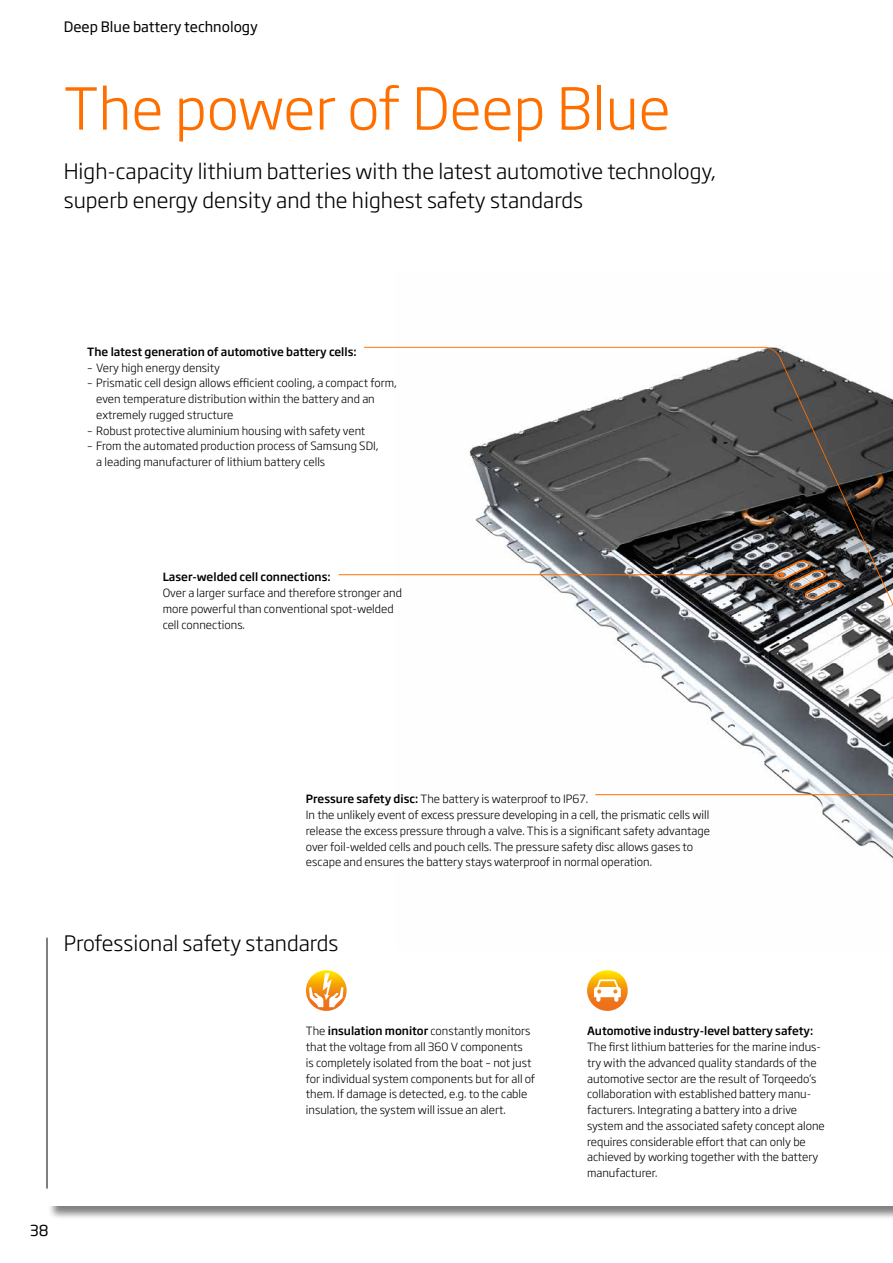
<style>
.page{position:relative;width:893px;height:1263px;background:#fff}
.page>*{position:absolute;margin:0;border:0;box-sizing:border-box;transform-origin:0 0}
.t1{font:300 57px "Soho Gothic Std";color:#ff6f00}
.t2{font:300 21px/28.5px "Soho Gothic Std";color:#000}
.t3{font:15px "Soho Gothic Std";color:#000}
.t4{font:14.25px "Soho Gothic Std";color:#000}
.t5{font:300 11.25px/15.8px "Soho Gothic Std";color:#000}
.t6{font:500 11.25px "Soho Gothic Std";color:#000}
.s1{font-weight:500}
</style>
<div class="page">
<div style="left:47px;top:970px;width:846px;height:250px;background:#000;opacity:.5"></div>
<div style="left:47px;top:969px;width:846px;height:236px;background:#fff"></div>
<img style="left:395px;top:346px;width:498px;height:513px">
<svg style="left:363px;top:347px;width:530px;height:266px"></svg>
<hr style="left:595px;top:794px;width:298px;height:1px;background:#ff6f00">
<svg style="left:770px;top:560px;width:75px;height:42px;background:#6c5c51"></svg>
<hr style="left:338px;top:574px;width:446px;height:1px;background:#ff6f00">
<svg style="left:587px;top:970px;width:41px;height:41px"></svg>
<svg style="left:306px;top:970px;width:41px;height:41px"></svg>
<svg style="left:309px;top:973px;width:34px;height:34px"></svg>
<hr style="left:47px;top:938px;width:1px;height:250px;background:#000">
<p class="t4" style="left:64px;top:18px;width:196px">Deep Blue battery technology</p>
<h1 class="t1" style="left:64px;top:73px;width:608px">The power of Deep Blue</h1>
<h2 class="t2" style="left:64px;top:158px;width:653px">High-capacity lithium batteries with the latest automotive technology, superb energy density and the highest safety standards</h2>
<p class="t6" style="left:87px;top:344px;width:271px">The latest generation of automotive battery cells:</p>
<p class="t5" style="left:87px;top:360px;width:134px">– Very high energy density</p>
<p class="t5" style="left:96px;top:375px;width:302px;text-indent:-9px">– Prismatic cell design allows efficient cooling, a compact form, even temperature distribution within the battery and an extremely rugged structure</p>
<p class="t5" style="left:87px;top:423px;width:280px">– Robust protective aluminium housing with safety vent</p>
<p class="t5" style="left:96px;top:438px;width:284px;text-indent:-9px">– From the automated production process of Samsung SDI, a leading manufacturer of lithium battery cells</p>
<p class="t6" style="left:163px;top:570px;width:169px">Laser-welded cell connections:</p>
<p class="t5" style="left:163px;top:585px;width:241px">Over a larger surface and therefore stronger and more powerful than conventional spot-welded cell connections.</p>
<p class="t5" style="left:306px;top:791px;width:405px"><span class="s1">Pressure safety disc:</span> The battery is waterproof to IP67.<br>In the unlikely event of excess pressure developing in a cell, the prismatic cells will release the excess pressure through a valve. This is a significant safety advantage over foil-welded cells and pouch cells. The pressure safety disc allows gases to escape and ensures the battery stays waterproof in normal operation.</p>
<h2 class="t2" style="left:64px;top:930px;width:276px">Professional safety standards</h2>
<h3 class="t3" style="left:30px;top:1221px;width:20px">38</h3>
<p class="t5" style="left:306px;top:1023px;width:231px">The <span class="s1">insulation monitor</span> constantly monitors that the voltage from all 360 V components<br>is completely isolated from the boat – not just for individual system components but for all of them. If damage is detected, e.g. to the cable insulation, the system will issue an alert.</p>
<p class="t6" style="left:587px;top:1024px;width:228px">Automotive industry-level battery safety:</p>
<p class="t5" style="left:587px;top:1039px;width:239px">The first lithium batteries for the marine indus&shy;try with the advanced quality standards of the automotive sector are the result of Torqeedo’s collaboration with established battery manu&shy;facturers. Integrating a battery into a drive system and the associated safety concept alone requires considerable effort that can only be achieved by working together with the battery manufacturer.</p>
</div>
